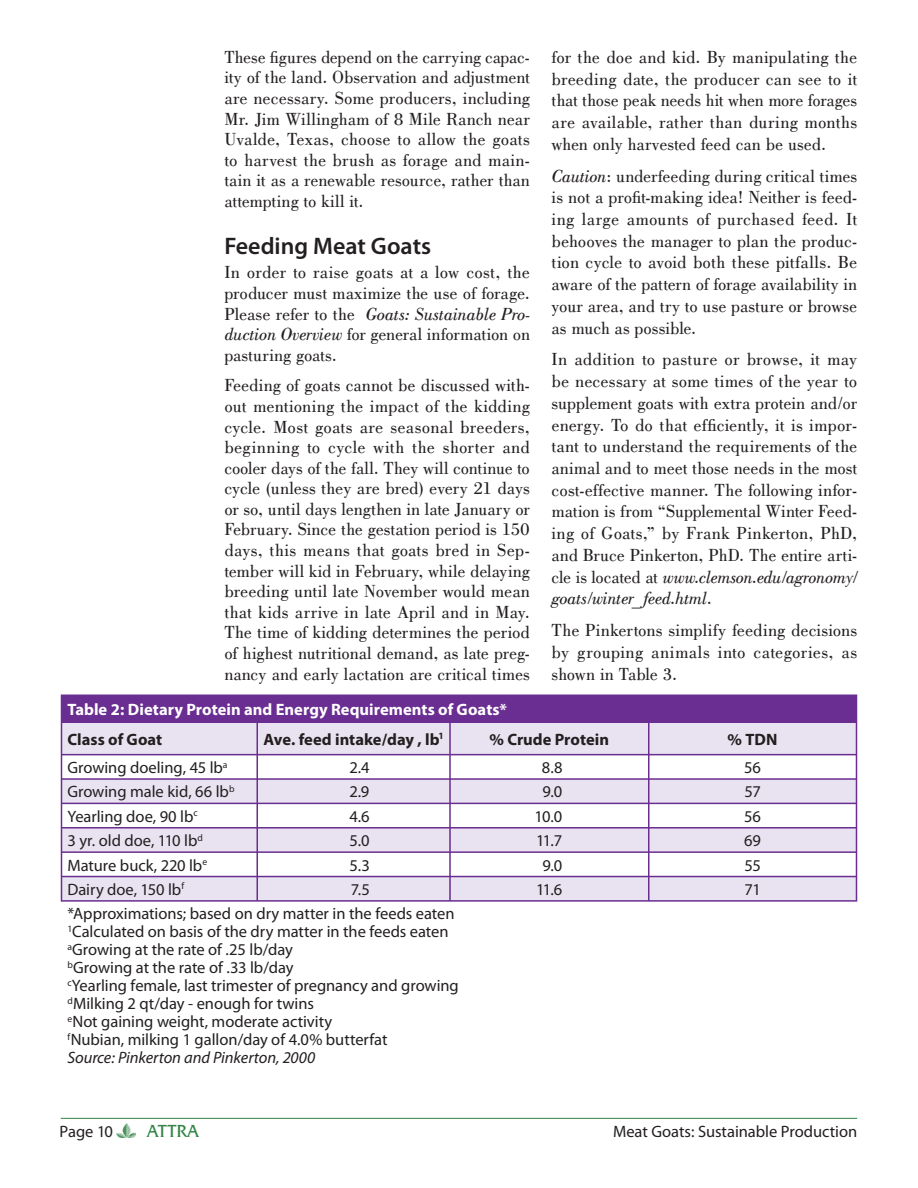
<style>
.page{position:relative;width:918px;height:1188px;background:#fff}
.page>*{position:absolute;margin:0;border:0;box-sizing:border-box;transform-origin:0 0}
.t1{font:600 24px "Myriad Pro";color:#231f20}
.t2{font:18px/20.5px "Bodoni";letter-spacing:.005em;color:#231f20;text-align:justify}
.t3{font:18px "Friz Quadrata IT Cby BT";letter-spacing:-.01em;color:#338445}
.t4{font:16.5px/18px "Myriad Pro";color:#231f20}
.t5{font:700 16.5px "Myriad Pro";color:#fff}
.t6{font:700 16.5px "Myriad Pro";color:#231f20}
.s1{font-style:italic}
</style>
<div class="page">
<img style="left:116px;top:1123px;width:20px;height:14px">
<div style="left:62px;top:695px;width:794px;height:27px;background:#6a2d91"></div>
<svg style="left:62px;top:723px;width:794px;height:177px;fill:#e9e3f1"></svg>
<hr style="left:61px;top:694px;width:196px;height:2px;background:#6a2d91">
<svg style="left:61px;top:696px;width:1px;height:26px"></svg>
<hr style="left:257px;top:694px;width:600px;height:2px;background:#6a2d91">
<svg style="left:856px;top:696px;width:1px;height:26px"></svg>
<hr style="left:61px;top:722px;width:196px;height:1px;background:#6a2d91">
<hr style="left:61px;top:723px;width:1px;height:31px;background:#6a2d91">
<hr style="left:257px;top:722px;width:193px;height:1px;background:#6a2d91">
<hr style="left:257px;top:723px;width:1px;height:31px;background:#6a2d91">
<hr style="left:450px;top:722px;width:199px;height:1px;background:#6a2d91">
<hr style="left:449px;top:723px;width:2px;height:31px;background:#6a2d91">
<hr style="left:649px;top:722px;width:208px;height:1px;background:#6a2d91">
<hr style="left:648px;top:723px;width:2px;height:31px;background:#6a2d91">
<hr style="left:856px;top:723px;width:1px;height:31px;background:#6a2d91">
<hr style="left:61px;top:754px;width:196px;height:1px;background:#6a2d91">
<hr style="left:257px;top:754px;width:193px;height:1px;background:#6a2d91">
<hr style="left:450px;top:754px;width:199px;height:1px;background:#6a2d91">
<hr style="left:449px;top:755px;width:2px;height:23px;background:#6a2d91">
<hr style="left:649px;top:754px;width:208px;height:1px;background:#6a2d91">
<hr style="left:648px;top:755px;width:2px;height:23px;background:#6a2d91">
<hr style="left:61px;top:778px;width:196px;height:2px;background:#6a2d91">
<hr style="left:257px;top:778px;width:193px;height:2px;background:#6a2d91">
<hr style="left:450px;top:778px;width:199px;height:2px;background:#6a2d91">
<hr style="left:449px;top:780px;width:2px;height:23px;background:#6a2d91">
<hr style="left:649px;top:778px;width:208px;height:2px;background:#6a2d91">
<hr style="left:648px;top:780px;width:2px;height:23px;background:#6a2d91">
<hr style="left:61px;top:803px;width:196px;height:1px;background:#6a2d91">
<hr style="left:257px;top:803px;width:193px;height:1px;background:#6a2d91">
<hr style="left:450px;top:803px;width:199px;height:1px;background:#6a2d91">
<hr style="left:449px;top:804px;width:2px;height:23px;background:#6a2d91">
<hr style="left:649px;top:803px;width:208px;height:1px;background:#6a2d91">
<hr style="left:648px;top:804px;width:2px;height:23px;background:#6a2d91">
<hr style="left:61px;top:827px;width:196px;height:2px;background:#6a2d91">
<hr style="left:257px;top:827px;width:193px;height:2px;background:#6a2d91">
<hr style="left:450px;top:827px;width:199px;height:2px;background:#6a2d91">
<hr style="left:449px;top:829px;width:2px;height:22px;background:#6a2d91">
<hr style="left:649px;top:827px;width:208px;height:2px;background:#6a2d91">
<hr style="left:648px;top:829px;width:2px;height:22px;background:#6a2d91">
<hr style="left:61px;top:851px;width:196px;height:2px;background:#6a2d91">
<hr style="left:257px;top:851px;width:193px;height:2px;background:#6a2d91">
<hr style="left:450px;top:851px;width:199px;height:2px;background:#6a2d91">
<hr style="left:449px;top:853px;width:2px;height:23px;background:#6a2d91">
<hr style="left:649px;top:851px;width:208px;height:2px;background:#6a2d91">
<hr style="left:648px;top:853px;width:2px;height:23px;background:#6a2d91">
<hr style="left:61px;top:876px;width:796px;height:1px;background:#6a2d91">
<svg style="left:61px;top:755px;width:1px;height:145px"></svg>
<svg style="left:257px;top:755px;width:1px;height:145px"></svg>
<hr style="left:449px;top:877px;width:2px;height:23px;background:#6a2d91">
<hr style="left:648px;top:877px;width:2px;height:23px;background:#6a2d91">
<svg style="left:856px;top:755px;width:1px;height:145px"></svg>
<hr style="left:61px;top:900px;width:796px;height:2px;background:#6a2d91">
<hr style="left:61px;top:1118px;width:796px;height:1px;background:#338445">
<p class="t2" style="left:224px;top:47px;width:307px">These figures depend on the carrying capac&shy;ity of the land. Observation and adjustment are necessary. Some producers, including Mr. Jim Willingham of 8 Mile Ranch near Uvalde, Texas, choose to allow the goats to harvest the brush as forage and main&shy;tain it as a renewable resource, rather than attempting to kill it.</p>
<h1 class="t1" style="left:224px;top:237px;width:208px">Feeding Meat Goats</h1>
<p class="t2" style="left:224px;top:262px;width:307px">In order to raise goats at a low cost, the producer must maximize the use of forage.<br>Please refer to the <span class="s1">Goats: Sustainable Pro&shy;duction Overview</span> for general information on pasturing goats.</p>
<p class="t2" style="left:224px;top:375px;width:307px">Feeding of goats cannot be discussed with&shy;out mentioning the impact of the kidding cycle. Most goats are seasonal breeders, beginning to cycle with the shorter and cooler days of the fall. They will continue to cycle (unless they are bred) every 21 days or so, until days lengthen in late January or February. Since the gestation period is 150 days, this means that goats bred in Sep&shy;tember will kid in February, while delaying breeding until late November would mean that kids arrive in late April and in May.<br>The time of kidding determines the period of highest nutritional demand, as late preg&shy;nancy and early lactation are critical times</p>
<p class="t2" style="left:552px;top:46px;width:307px;line-height:21.8px">for the doe and kid. By manipulating the breeding date, the producer can see to it that those peak needs hit when more forages are available, rather than during months when only harvested feed can be used.</p>
<p class="t2" style="left:552px;top:165px;width:307px;line-height:21.8px"><span class="s1">Caution</span>: underfeeding during critical times is not a profit-making idea! Neither is feed&shy;ing large amounts of purchased feed. It behooves the manager to plan the produc&shy;tion cycle to avoid both these pitfalls. Be aware of the pattern of forage availability in your area, and try to use pasture or browse as much as possible.</p>
<p class="t2" style="left:552px;top:349px;width:307px;line-height:21.8px">In addition to pasture or browse, it may be necessary at some times of the year to supplement goats with extra protein and/or energy. To do that efficiently, it is impor&shy;tant to understand the requirements of the animal and to meet those needs in the most cost-effective manner. The following infor&shy;mation is from “Supplemental Winter Feed&shy;ing of Goats,” by Frank Pinkerton, PhD, and Bruce Pinkerton, PhD. The entire arti&shy;cle is located at <span class="s1">www.clemson.edu/agronomy/ goats/winter_ feed.html</span>.</p>
<p class="t2" style="left:552px;top:620px;width:307px;line-height:21.8px">The Pinkertons simplify feeding decisions by grouping animals into categories, as shown in Table 3.</p>
<p class="t5" style="left:68px;top:703px;width:441px">Table 2: Dietary Protein and Energy Requirements of Goats*</p>
<p class="t6" style="left:68px;top:733px;width:96px">Class of Goat</p>
<p class="t6" style="left:263px;top:733px;width:182px">Ave. feed intake/day , lb<sup>1</sup></p>
<p class="t6" style="left:489px;top:733px;width:121px">% Crude Protein</p>
<p class="t6" style="left:728px;top:733px;width:51px">% TDN</p>
<p class="t4" style="left:67px;top:760px;width:162px">Growing doeling, 45 lb<sup>a</sup></p>
<p class="t4" style="left:349px;top:760px;width:22px">2.4</p>
<p class="t4" style="left:542px;top:760px;width:22px">8.8</p>
<p class="t4" style="left:744px;top:760px;width:18px">56</p>
<p class="t4" style="left:68px;top:784px;width:169px">Growing male kid, 66 lb<sup>b</sup></p>
<p class="t4" style="left:349px;top:784px;width:21px">2.9</p>
<p class="t4" style="left:543px;top:784px;width:21px">9.0</p>
<p class="t4" style="left:744px;top:784px;width:18px">57</p>
<p class="t4" style="left:68px;top:809px;width:132px">Yearling doe, 90 lb<sup>c</sup></p>
<p class="t4" style="left:349px;top:809px;width:22px">4.6</p>
<p class="t4" style="left:535px;top:809px;width:29px">10.0</p>
<p class="t4" style="left:744px;top:809px;width:18px">56</p>
<p class="t4" style="left:68px;top:833px;width:137px">3 yr. old doe, 110 lb<sup>d</sup></p>
<p class="t4" style="left:350px;top:833px;width:22px">5.0</p>
<p class="t4" style="left:536px;top:833px;width:27px">11.7</p>
<p class="t4" style="left:744px;top:833px;width:18px">69</p>
<p class="t4" style="left:67px;top:858px;width:141px">Mature buck, 220 lb<sup>e</sup></p>
<p class="t4" style="left:350px;top:858px;width:22px">5.3</p>
<p class="t4" style="left:543px;top:858px;width:21px">9.0</p>
<p class="t4" style="left:744px;top:858px;width:18px">55</p>
<p class="t4" style="left:67px;top:882px;width:118px">Dairy doe, 150 lb<sup>f</sup></p>
<p class="t4" style="left:351px;top:882px;width:20px">7.5</p>
<p class="t4" style="left:536px;top:882px;width:28px">11.6</p>
<p class="t4" style="left:744px;top:882px;width:18px">71</p>
<p class="t4" style="left:67px;top:906px;width:393px">*Approximations; based on dry matter in the feeds eaten <sup>1</sup>Calculated on basis of the dry matter in the feeds eaten <sup>a</sup>Growing at the rate of .25 lb/day<br><sup>b</sup>Growing at the rate of .33 lb/day<br><sup>c</sup>Yearling female, last trimester of pregnancy and growing <sup>d</sup>Milking 2 qt/day - enough for twins<br><sup>e</sup>Not gaining weight, moderate activity<br><sup>f</sup>Nubian, milking 1 gallon/day of 4.0% butterfat<br><span class="s1">Source: Pinkerton and Pinkerton, 2000</span></p>
<p class="t4" style="left:60px;top:1124px;width:55px">Page 10</p>
<p class="t3" style="left:147px;top:1120px;width:53px">ATTRA</p>
<p class="t4" style="left:613px;top:1124px;width:246px">Meat Goats: Sustainable Production</p>
</div>
